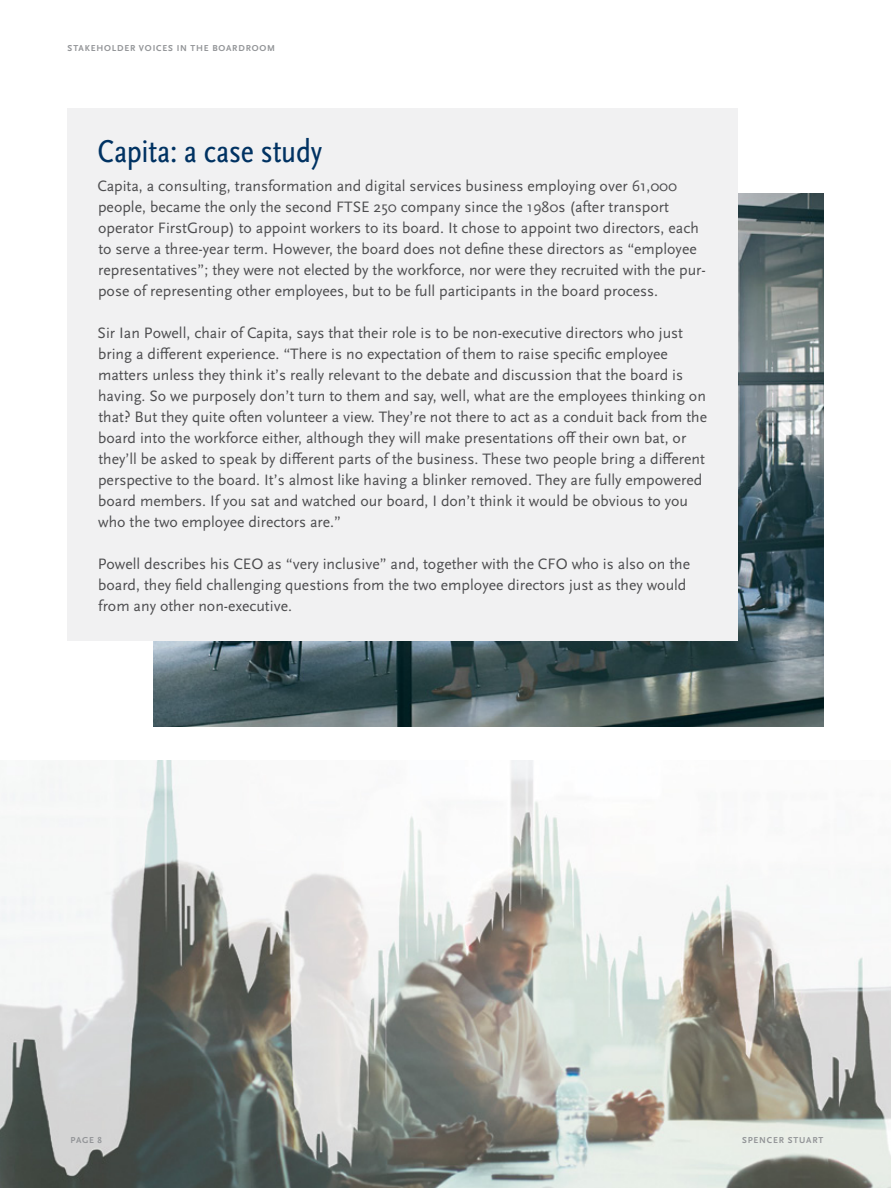
<style>
.page{position:relative;width:891px;height:1188px;background:#fff}
.page>*{position:absolute;margin:0;border:0;box-sizing:border-box;transform-origin:0 0}
.t1{font:condensed 33px "Scala Sans Pro";letter-spacing:-.01em;color:#003262}
.t2{font:15.75px/21px "Scala Sans Pro";color:#4d4d4f}
.t3{font:700 9px "Scala Sans Pro";letter-spacing:.09em;color:#939598}
</style>
<div class="page">
<img style="left:153px;top:194px;width:670px;height:532px">
<div style="left:68px;top:108px;width:670px;height:533px;background:#f1f1f2"></div>
<img style="left:0;top:760px;width:891px;height:428px">
<p class="t3" style="left:68px;top:43px;width:209px">STAKEHOLDER VOICES IN THE BOARDROOM</p>
<h1 class="t1" style="left:98px;top:132px;width:226px">Capita: a case study</h1>
<p class="t2" style="left:98px;top:175px;width:610px">Capita, a consulting, transformation and digital services business employing over 61,000 people, became the only the second FTSE 250 company since the 1980s (after transport operator FirstGroup) to appoint workers to its board. It chose to appoint two directors, each to serve a three-year term. However, the board does not define these directors as “employee representatives”; they were not elected by the workforce, nor were they recruited with the pur&shy;pose of representing other employees, but to be full participants in the board process.</p>
<p class="t2" style="left:98px;top:322px;width:611px">Sir Ian Powell, chair of Capita, says that their role is to be non-executive directors who just bring a different experience. “There is no expectation of them to raise specific employee matters unless they think it’s really relevant to the debate and discussion that the board is having. So we purposely don’t turn to them and say, well, what are the employees thinking on that? But they quite often volunteer a view. They’re not there to act as a conduit back from the board into the workforce either, although they will make presentations off their own bat, or they’ll be asked to speak by different parts of the business. These two people bring a different perspective to the board. It’s almost like having a blinker removed. They are fully empowered board members. If you sat and watched our board, I don’t think it would be obvious to you who the two employee directors are.”</p>
<p class="t2" style="left:98px;top:553px;width:594px">Powell describes his CEO as “very inclusive” and, together with the CFO who is also on the board, they field challenging questions from the two employee directors just as they would from any other non-executive.</p>
<p class="t3" style="left:70px;top:1135px;width:33px">PAGE 8</p>
<p class="t3" style="left:742px;top:1135px;width:19px">SPENCER</p>
<p class="t3" style="left:788px;top:1135px;width:26px">STUART</p>
</div>
